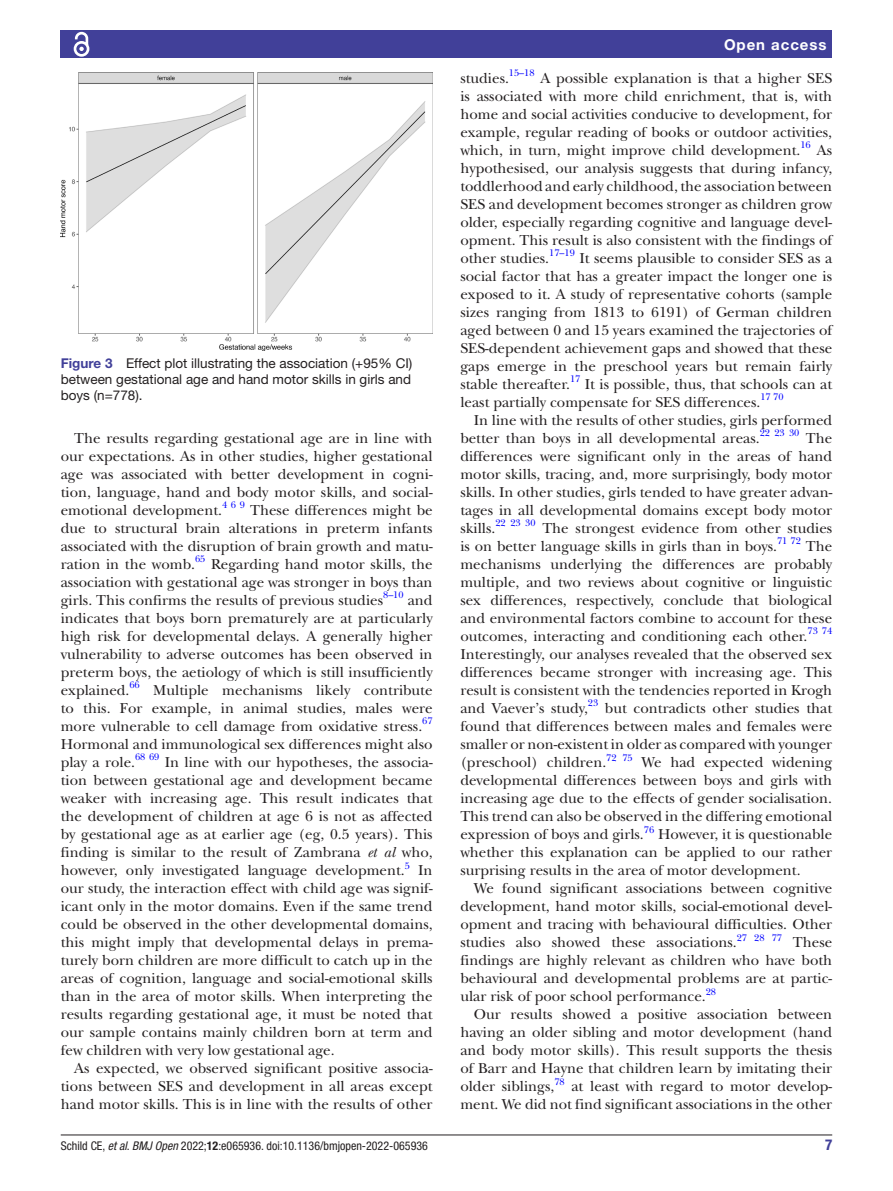
<style>
.page{position:relative;width:893px;height:1191px;background:#fff}
.page>*{position:absolute;margin:0;border:0;box-sizing:border-box;transform-origin:0 0}
.t1{font:15px/18px "New Baskerville";color:#231f20;text-align:justify}
.t2{font:700 15px "Helvetica Neue LT Std";letter-spacing:.065em;color:#fff}
.t3{font:700 condensed 15px "Helvetica Neue LT Std";color:#414099}
.t4{font:13.5px/16.2px "Helvetica Neue LT Std";color:#231f20;text-align:justify}
.t5{font:condensed 12px "Helvetica Neue LT Std";color:#231f20}
.t6{font:9.9px "New Baskerville";color:#00f}
.s1{font-weight:700;color:#414099}
.s2{font-style:italic}
.s3{font-weight:700}
</style>
<div class="page">
<hr style="left:61px;top:1134px;width:771px;height:1px;background:#231f20">
<div style="left:61px;top:31px;width:771px;height:27px;background:#414099"></div>
<svg style="left:73px;top:31px;width:17px;height:26px"></svg>
<img style="left:61px;top:73px;width:372px;height:277px">
<p class="t4" style="left:61px;top:355px;width:353px"><span class="s1">Figure 3</span> Effect plot illustrating the association (+95% CI) between gestational age and hand motor skills in girls and boys (n=778).</p>
<p class="t1" style="left:61px;top:429px;width:373px;text-indent:14px">The results regarding gestational age are in line with our expectations. As in other studies, higher gestational age was associated with better development in cogni&shy;tion, language, hand and body motor skills, and social&shy;emotional development.</p>
<p class="t6" style="left:222px;top:499px;width:24px">4 6 9</p>
<p class="t1" style="left:61px;top:501px;width:373px;text-indent:189px">These differences might be due to structural brain alterations in preterm infants associated with the disruption of brain growth and matu&shy;ration in the womb.</p>
<p class="t6" style="left:195px;top:553px;width:12px">65</p>
<p class="t1" style="left:61px;top:555px;width:373px;text-indent:150px">Regarding hand motor skills, the association with gestational age was stronger in boys than girls. This confirms the results of previous studies</p>
<p class="t6" style="left:383px;top:589px;width:22px">8–10</p>
<p class="t1" style="left:61px;top:591px;width:373px;text-indent:347px">and indicates that boys born prematurely are at particularly high risk for developmental delays. A generally higher vulnerability to adverse outcomes has been observed in preterm boys, the aetiology of which is still insufficiently explained.</p>
<p class="t6" style="left:129px;top:679px;width:12px">66</p>
<p class="t1" style="left:61px;top:681px;width:373px;text-indent:93px">Multiple mechanisms likely contribute to this. For example, in animal studies, males were more vulnerable to cell damage from oxidative stress.</p>
<p class="t6" style="left:422px;top:715px;width:12px">67</p>
<p class="t1" style="left:61px;top:735px;width:373px">Hormonal and immunological sex differences might also play a role.</p>
<p class="t6" style="left:135px;top:751px;width:26px">68 69</p>
<p class="t1" style="left:61px;top:753px;width:373px;text-indent:104px">In line with our hypotheses, the associa&shy;tion between gestational age and development became weaker with increasing age. This result indicates that the development of children at age 6 is not as affected by gestational age as at earlier age (eg, 0.5 years). This finding is similar to the result of Zambrana <span class="s2">et al</span> who, however, only investigated language development.</p>
<p class="t6" style="left:405px;top:859px;width:7px">5</p>
<p class="t1" style="left:61px;top:861px;width:373px;text-indent:357px">In our study, the interaction effect with child age was signif&shy;icant only in the motor domains. Even if the same trend could be observed in the other developmental domains, this might imply that developmental delays in prema&shy;turely born children are more difficult to catch up in the areas of cognition, language and social-emotional skills than in the area of motor skills. When interpreting the results regarding gestational age, it must be noted that our sample contains mainly children born at term and few children with very low gestational age.</p>
<p class="t1" style="left:61px;top:1059px;width:373px;text-indent:14px">As expected, we observed significant positive associa&shy;tions between SES and development in all areas except hand motor skills. This is in line with the results of other</p>
<p class="t2" style="left:724px;top:35px;width:104px">Open access</p>
<p class="t1" style="left:460px;top:69px;width:50px">studies.</p>
<p class="t6" style="left:509px;top:67px;width:27px">15–18</p>
<p class="t1" style="left:460px;top:69px;width:373px;text-indent:80px">A possible explanation is that a higher SES is associated with more child enrichment, that is, with home and social activities conducive to development, for example, regular reading of books or outdoor activities, which, in turn, might improve child development.</p>
<p class="t6" style="left:800px;top:139px;width:12px">16</p>
<p class="t1" style="left:460px;top:141px;width:373px;text-indent:357px">As hypothesised, our analysis suggests that during infancy, toddlerhood and early childhood, the association between SES and development becomes stronger as children grow older, especially regarding cognitive and language devel&shy;opment. This result is also consistent with the findings of other studies.</p>
<p class="t6" style="left:549px;top:247px;width:27px">17–19</p>
<p class="t1" style="left:460px;top:249px;width:373px;text-indent:119px">It seems plausible to consider SES as a social factor that has a greater impact the longer one is exposed to it. A study of representative cohorts (sample sizes ranging from 1813 to 6191) of German children aged between 0 and 15 years examined the trajectories of SES-dependent achievement gaps and showed that these gaps emerge in the preschool years but remain fairly stable thereafter.</p>
<p class="t6" style="left:570px;top:373px;width:12px">17</p>
<p class="t1" style="left:460px;top:375px;width:373px;text-indent:124px">It is possible, thus, that schools can at least partially compensate for SES differences.</p>
<p class="t6" style="left:760px;top:391px;width:25px">17 70</p>
<p class="t1" style="left:460px;top:411px;width:373px;text-indent:14px">In line with the results of other studies, girls performed better than boys in all developmental areas.</p>
<p class="t6" style="left:760px;top:427px;width:41px">22 23 30</p>
<p class="t1" style="left:460px;top:429px;width:373px;text-indent:345px">The differences were significant only in the areas of hand motor skills, tracing, and, more surprisingly, body motor skills. In other studies, girls tended to have greater advan&shy;tages in all developmental domains except body motor skills.</p>
<p class="t6" style="left:495px;top:517px;width:42px">22 23 30</p>
<p class="t1" style="left:460px;top:519px;width:373px;text-indent:82px">The strongest evidence from other studies is on better language skills in girls than in boys.</p>
<p class="t6" style="left:777px;top:535px;width:25px">71 72</p>
<p class="t1" style="left:460px;top:537px;width:373px;text-indent:345px">The mechanisms underlying the differences are probably multiple, and two reviews about cognitive or linguistic sex differences, respectively, conclude that biological and environmental factors combine to account for these outcomes, interacting and conditioning each other.</p>
<p class="t6" style="left:807px;top:625px;width:26px">73 74</p>
<p class="t1" style="left:460px;top:645px;width:373px">Interestingly, our analyses revealed that the observed sex differences became stronger with increasing age. This result is consistent with the tendencies reported in Krogh and Vaever’s study,</p>
<p class="t6" style="left:588px;top:697px;width:12px">23</p>
<p class="t1" style="left:460px;top:699px;width:373px;text-indent:145px">but contradicts other studies that found that differences between males and females were smaller or non-existent in older as compared with younger (preschool) children.</p>
<p class="t6" style="left:606px;top:751px;width:28px">72 75</p>
<p class="t1" style="left:460px;top:753px;width:373px;text-indent:181px">We had expected widening developmental differences between boys and girls with increasing age due to the effects of gender socialisation.<br>This trend can also be observed in the differing emotional expression of boys and girls.</p>
<p class="t6" style="left:644px;top:823px;width:12px">76</p>
<p class="t1" style="left:460px;top:825px;width:373px;text-indent:198px">However, it is questionable whether this explanation can be applied to our rather surprising results in the area of motor development.</p>
<p class="t1" style="left:460px;top:879px;width:373px;text-indent:14px">We found significant associations between cognitive development, hand motor skills, social-emotional devel&shy;opment and tracing with behavioural difficulties. Other studies also showed these associations.</p>
<p class="t6" style="left:737px;top:931px;width:47px">27 28 77</p>
<p class="t1" style="left:460px;top:933px;width:373px;text-indent:333px">These findings are highly relevant as children who have both behavioural and developmental problems are at partic&shy;ular risk of poor school performance.</p>
<p class="t6" style="left:706px;top:985px;width:12px">28</p>
<p class="t1" style="left:460px;top:1005px;width:373px;text-indent:14px">Our results showed a positive association between having an older sibling and motor development (hand and body motor skills). This result supports the thesis of Barr and Hayne that children learn by imitating their older siblings,</p>
<p class="t6" style="left:554px;top:1075px;width:12px">78</p>
<p class="t1" style="left:460px;top:1077px;width:373px;text-align:right">at least with regard to motor develop-<br>ment. We did not find significant associations in the other</p>
<p class="t5" style="left:61px;top:1138px;width:369px">Schild CE, <span class="s2">et al</span>. <span class="s2">BMJ Open</span> 2022;<span class="s3">12</span>:e065936. doi:10.1136/bmjopen-2022-065936</p>
<p class="t3" style="left:825px;top:1135px;width:9px">7</p>
</div>
